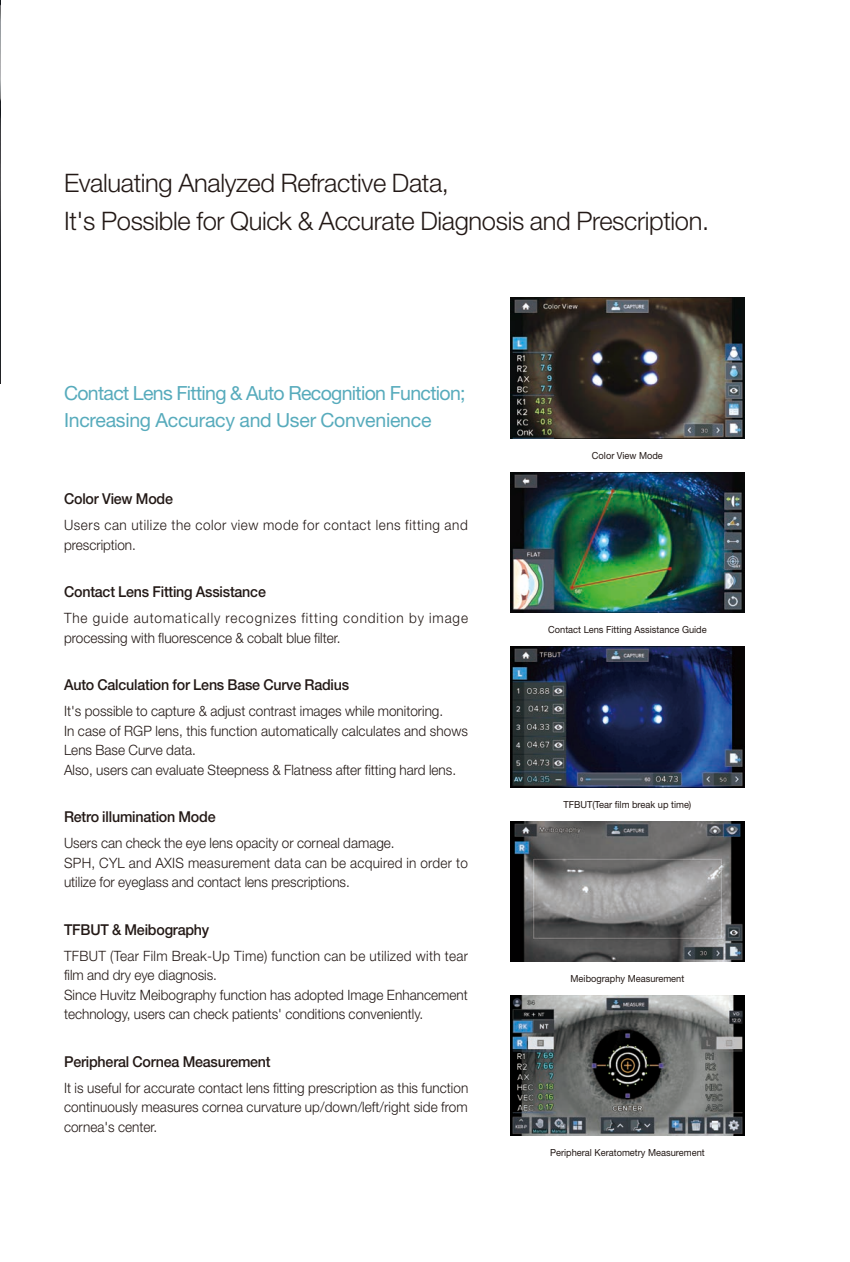
<style>
.page{position:relative;width:850px;height:1262px;background:#fff}
.page>*{position:absolute;margin:0;border:0;box-sizing:border-box;transform-origin:0 0}
.t1{font:300 25.5px/37.5px "Helvetica Neue";letter-spacing:-.015em;color:#231916}
.t2{font:19.5px/27px "Helvetica Neue";letter-spacing:-.035em;color:#57abbc}
.t3{font:500 15px "Helvetica Neue";letter-spacing:-.015em;color:#231916;scale:.95 1}
.t4{font:300 14.25px/19.5px "Helvetica Neue";color:#231916;scale:.95 1}
.t5{font:300 14.25px/19.5px "Helvetica Neue";letter-spacing:.065em;color:#231916;scale:.95 1}
.t6{font:300 14.25px/19.5px "Helvetica Neue";letter-spacing:.04em;color:#231916;scale:.95 1}
.t7{font:9.75px "Helvetica Neue";color:#231916;scale:.95 1}
</style>
<div class="page">
<img style="left:511px;top:298px;width:233px;height:140px">
<img style="left:511px;top:472px;width:233px;height:141px">
<img style="left:511px;top:821px;width:233px;height:140px">
<img style="left:511px;top:647px;width:233px;height:140px">
<img style="left:511px;top:995px;width:233px;height:141px">
<img style="left:0;top:1px;width:1px;height:382px">
<h1 class="t1" style="left:64px;top:164px;width:647px">Evaluating Analyzed Refractive Data,<br>It's Possible for Quick &amp; Accurate Diagnosis and Prescription.</h1>
<h2 class="t2" style="left:64px;top:379px;width:403px">Contact Lens Fitting &amp; Auto Recognition Function;<br>Increasing Accuracy and User Convenience</h2>
<p class="t3" style="left:64px;top:490px;width:116px">Color View Mode</p>
<p class="t6" style="left:64px;top:515px;width:426px">Users can utilize the color view mode for contact lens fitting and prescription.</p>
<p class="t3" style="left:64px;top:583px;width:214px">Contact Lens Fitting Assistance</p>
<p class="t5" style="left:64px;top:608px;width:427px">The guide automatically recognizes fitting condition by image processing with fluorescence &amp; cobalt blue filter.</p>
<p class="t3" style="left:64px;top:676px;width:302px">Auto Calculation for Lens Base Curve Radius</p>
<p class="t4" style="left:64px;top:701px;width:427px">It's possible to capture &amp; adjust contrast images while monitoring.<br>In case of RGP lens, this function automatically calculates and shows Lens Base Curve data.<br>Also, users can evaluate Steepness &amp; Flatness after fitting hard lens.</p>
<p class="t3" style="left:64px;top:808px;width:161px">Retro illumination Mode</p>
<p class="t4" style="left:64px;top:833px;width:427px">Users can check the eye lens opacity or corneal damage.<br>SPH, CYL and AXIS measurement data can be acquired in order to utilize for eyeglass and contact lens prescriptions.</p>
<p class="t3" style="left:64px;top:920px;width:154px">TFBUT &amp; Meibography</p>
<p class="t4" style="left:64px;top:946px;width:427px">TFBUT (Tear Film Break-Up Time) function can be utilized with tear film and dry eye diagnosis.<br>Since Huvitz Meibography function has adopted Image Enhancement technology, users can check patients' conditions conveniently.</p>
<p class="t3" style="left:64px;top:1052px;width:219px">Peripheral Cornea Measurement</p>
<p class="t4" style="left:64px;top:1078px;width:427px;text-align:justify">It is useful for accurate contact lens fitting prescription as this function continuously measures cornea curvature up/down/left/right side from cornea's center.</p>
<p class="t7" style="left:592px;top:449px;width:76px">Color View Mode</p>
<p class="t7" style="left:548px;top:624px;width:168px">Contact Lens Fitting Assistance Guide</p>
<p class="t7" style="left:564px;top:798px;width:136px">TFBUT(Tear film break up time)</p>
<p class="t7" style="left:571px;top:972px;width:121px">Meibography Measurement</p>
<p class="t7" style="left:550px;top:1147px;width:164px">Peripheral Keratometry Measurement</p>
</div>
